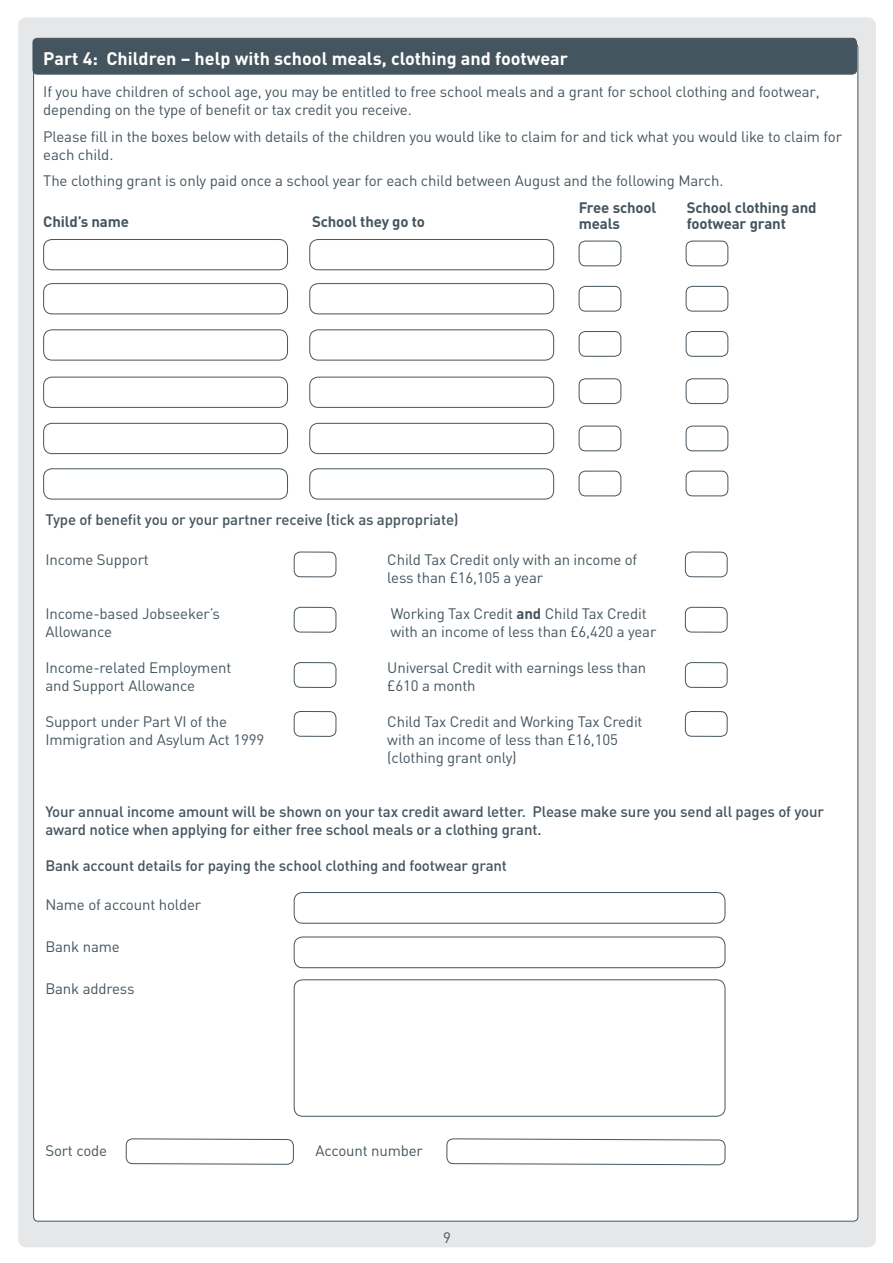
<style>
.page{position:relative;width:893px;height:1263px;background:#fff}
.page>*{position:absolute;margin:0;border:0;box-sizing:border-box;transform-origin:0 0}
.t1{font:700 18px "DIN";color:#fff}
.t2{font:15px/18px "DIN";letter-spacing:-.01em;color:#45555f}
.t3{font:500 15px "DIN";letter-spacing:-.01em;color:#45555f}
.t4{font:700 15px "DIN";letter-spacing:-.01em;color:#45555f}
.s1{font-weight:700}
</style>
<div class="page">
<div style="left:18px;top:17px;width:858px;height:1230px;background:#e6e7e9;border-radius:9px"></div>
<div style="left:34px;top:43px;width:824px;height:1178px;background:#fff;border-radius:4px"></div>
<div style="left:33px;top:38px;width:823px;height:36px;background:#45555f;border-radius:4px"></div>
<div style="left:33px;top:38px;width:824px;height:36px;border:1px solid #45555f;border-radius:4px"></div>
<div style="left:43px;top:239px;width:245px;height:31px;border:1px solid #45555f;border-radius:9px"></div>
<div style="left:309px;top:239px;width:245px;height:31px;border:1px solid #45555f;border-radius:9px"></div>
<div style="left:43px;top:283px;width:245px;height:31px;border:1px solid #45555f;border-radius:9px"></div>
<div style="left:309px;top:283px;width:245px;height:31px;border:1px solid #45555f;border-radius:9px"></div>
<div style="left:43px;top:329px;width:245px;height:31px;border:1px solid #45555f;border-radius:9px"></div>
<div style="left:309px;top:329px;width:245px;height:31px;border:1px solid #45555f;border-radius:9px"></div>
<div style="left:43px;top:377px;width:245px;height:31px;border:1px solid #45555f;border-radius:9px"></div>
<div style="left:309px;top:377px;width:245px;height:31px;border:1px solid #45555f;border-radius:9px"></div>
<div style="left:43px;top:423px;width:245px;height:31px;border:1px solid #45555f;border-radius:9px"></div>
<div style="left:309px;top:423px;width:245px;height:31px;border:1px solid #45555f;border-radius:9px"></div>
<div style="left:43px;top:468px;width:245px;height:31px;border:1px solid #45555f;border-radius:9px"></div>
<div style="left:309px;top:468px;width:245px;height:31px;border:1px solid #45555f;border-radius:9px"></div>
<div style="left:579px;top:241px;width:42px;height:25px;border:1px solid #45555f;border-radius:6px"></div>
<div style="left:579px;top:286px;width:42px;height:25px;border:1px solid #45555f;border-radius:6px"></div>
<div style="left:579px;top:331px;width:42px;height:26px;border:1px solid #45555f;border-radius:6px"></div>
<div style="left:579px;top:378px;width:42px;height:26px;border:1px solid #45555f;border-radius:6px"></div>
<div style="left:579px;top:426px;width:42px;height:25px;border:1px solid #45555f;border-radius:6px"></div>
<div style="left:579px;top:471px;width:42px;height:25px;border:1px solid #45555f;border-radius:6px"></div>
<div style="left:686px;top:241px;width:42px;height:25px;border:1px solid #45555f;border-radius:6px"></div>
<div style="left:686px;top:286px;width:42px;height:25px;border:1px solid #45555f;border-radius:6px"></div>
<div style="left:686px;top:331px;width:42px;height:26px;border:1px solid #45555f;border-radius:6px"></div>
<div style="left:686px;top:378px;width:42px;height:26px;border:1px solid #45555f;border-radius:6px"></div>
<div style="left:686px;top:426px;width:42px;height:25px;border:1px solid #45555f;border-radius:6px"></div>
<div style="left:686px;top:471px;width:42px;height:25px;border:1px solid #45555f;border-radius:6px"></div>
<div style="left:294px;top:552px;width:42px;height:25px;border:1px solid #45555f;border-radius:6px"></div>
<div style="left:685px;top:552px;width:43px;height:25px;border:1px solid #45555f;border-radius:6px"></div>
<div style="left:294px;top:607px;width:42px;height:26px;border:1px solid #45555f;border-radius:6px"></div>
<div style="left:685px;top:607px;width:43px;height:26px;border:1px solid #45555f;border-radius:6px"></div>
<div style="left:294px;top:662px;width:42px;height:26px;border:1px solid #45555f;border-radius:6px"></div>
<div style="left:685px;top:662px;width:43px;height:26px;border:1px solid #45555f;border-radius:6px"></div>
<div style="left:294px;top:711px;width:42px;height:26px;border:1px solid #45555f;border-radius:6px"></div>
<div style="left:685px;top:711px;width:43px;height:26px;border:1px solid #45555f;border-radius:6px"></div>
<div style="left:294px;top:892px;width:431px;height:31px;border:1px solid #45555f;border-radius:9px"></div>
<div style="left:294px;top:937px;width:431px;height:31px;border:1px solid #45555f;border-radius:9px"></div>
<div style="left:294px;top:979px;width:431px;height:137px;border:1px solid #45555f;border-radius:9px"></div>
<svg style="left:125px;top:1138px;width:169px;height:27px"></svg>
<svg style="left:446px;top:1138px;width:280px;height:27px"></svg>
<p class="t1" style="left:43px;top:47px;width:526px">Part 4: Children – help with school meals, clothing and footwear</p>
<p class="t2" style="left:43px;top:82px;width:778px">If you have children of school age, you may be entitled to free school meals and a grant for school clothing and footwear,</p>
<p class="t2" style="left:43px;top:100px;width:370px">depending on the type of benefit or tax credit you receive.</p>
<p class="t2" style="left:43px;top:127px;width:800px">Please fill in the boxes below with details of the children you would like to claim for and tick what you would like to claim for each child.</p>
<p class="t2" style="left:43px;top:171px;width:682px">The clothing grant is only paid once a school year for each child between August and the following March.</p>
<p class="t4" style="left:43px;top:211px;width:87px">Child’s name</p>
<p class="t4" style="left:312px;top:211px;width:114px">School they go to</p>
<p class="t4" style="left:579px;top:198px;width:79px">Free school</p>
<p class="t4" style="left:687px;top:198px;width:131px">School clothing and</p>
<p class="t4" style="left:579px;top:214px;width:43px">meals</p>
<p class="t4" style="left:687px;top:214px;width:101px">footwear grant</p>
<p class="t3" style="left:45px;top:510px;width:415px">Type of benefit you or your partner receive (tick as appropriate)</p>
<p class="t2" style="left:45px;top:551px;width:105px">Income Support</p>
<p class="t2" style="left:387px;top:551px;width:251px">Child Tax Credit only with an income of</p>
<p class="t2" style="left:387px;top:569px;width:157px">less than £16,105 a year</p>
<p class="t2" style="left:45px;top:605px;width:176px">Income-based Jobseeker’s</p>
<p class="t2" style="left:391px;top:605px;width:257px">Working Tax Credit <span class="s1">and</span> Child Tax Credit</p>
<p class="t2" style="left:45px;top:623px;width:68px">Allowance</p>
<p class="t2" style="left:390px;top:623px;width:267px">with an income of less than £6,420 a year</p>
<p class="t2" style="left:45px;top:659px;width:188px">Income-related Employment</p>
<p class="t2" style="left:387px;top:659px;width:260px">Universal Credit with earnings less than</p>
<p class="t2" style="left:45px;top:677px;width:151px">and Support Allowance</p>
<p class="t2" style="left:387px;top:677px;width:90px">£610 a month</p>
<p class="t2" style="left:45px;top:713px;width:183px">Support under Part VI of the</p>
<p class="t2" style="left:387px;top:713px;width:257px">Child Tax Credit and Working Tax Credit</p>
<p class="t2" style="left:45px;top:731px;width:220px">Immigration and Asylum Act 1999</p>
<p class="t2" style="left:387px;top:731px;width:232px">with an income of less than £16,105</p>
<p class="t2" style="left:387px;top:749px;width:131px">(clothing grant only)</p>
<p class="t3" style="left:45px;top:802px;width:780px">Your annual income amount will be shown on your tax credit award letter. Please make sure you send all pages of your</p>
<p class="t3" style="left:45px;top:820px;width:498px">award notice when applying for either free school meals or a clothing grant.</p>
<p class="t3" style="left:45px;top:856px;width:463px">Bank account details for paying the school clothing and footwear grant</p>
<p class="t2" style="left:45px;top:896px;width:157px">Name of account holder</p>
<p class="t2" style="left:45px;top:938px;width:76px">Bank name</p>
<p class="t2" style="left:45px;top:980px;width:91px">Bank address</p>
<p class="t2" style="left:45px;top:1142px;width:63px">Sort code</p>
<p class="t2" style="left:315px;top:1142px;width:109px">Account number</p>
<p class="t2" style="left:443px;top:1228px;width:9px">9</p>
</div>
